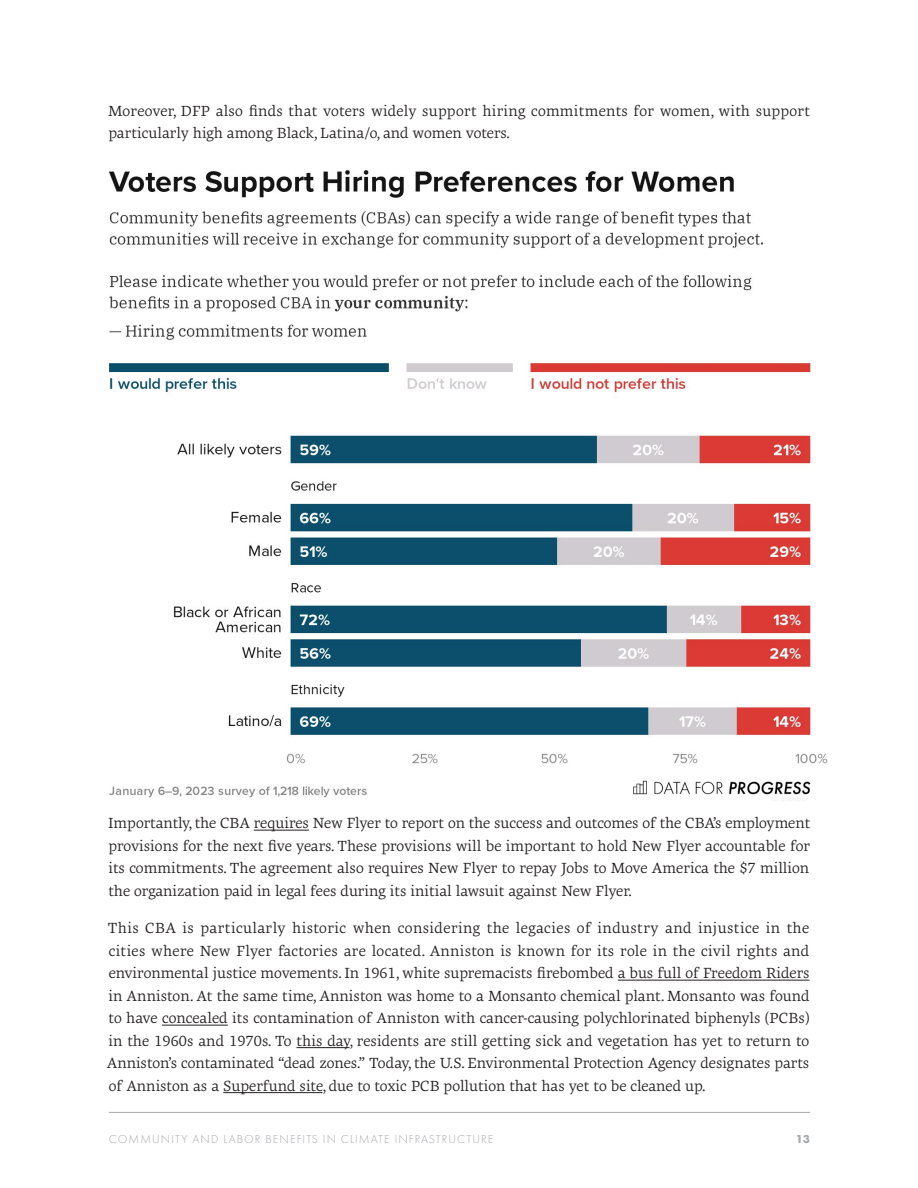
<style>
.page{position:relative;width:918px;height:1188px;background:#fff}
.page>*{position:absolute;margin:0;border:0;box-sizing:border-box;transform-origin:0 0}
.t1{font:15px/22.5px "Geneo Std";color:#231f20;text-align:justify}
.t2{font:300 12px "Futura PT";letter-spacing:.09em;color:#a8a9ad}
.t3{font:700 12px "Futura PT";color:#a8a9ad}
</style>
<div class="page">
<hr style="left:109px;top:1112px;width:701px;height:1px;background:#a8a9ad">
<hr style="left:254px;top:830px;width:55px;height:1px;background:#231f20">
<hr style="left:618px;top:980px;width:191px;height:1px;background:#231f20">
<hr style="left:162px;top:1025px;width:66px;height:1px;background:#231f20">
<hr style="left:297px;top:1047px;width:53px;height:1px;background:#231f20">
<hr style="left:223px;top:1092px;width:99px;height:1px;background:#231f20">
<img style="left:109px;top:169px;width:719px;height:632px">
<p class="t1" style="left:108px;top:99px;width:704px">Moreover, DFP also finds that voters widely support hiring commitments for women, with support particularly high among Black, Latina/o, and women voters.</p>
<p class="t1" style="left:108px;top:812px;width:704px">Importantly, the CBA requires New Flyer to report on the success and outcomes of the CBA’s employment provisions for the next five years. These provisions will be important to hold New Flyer accountable for its commitments. The agreement also requires New Flyer to repay Jobs to Move America the $7 million the organization paid in legal fees during its initial lawsuit against New Flyer.</p>
<p class="t1" style="left:107px;top:917px;width:704px">This CBA is particularly historic when considering the legacies of industry and injustice in the cities where New Flyer factories are located. Anniston is known for its role in the civil rights and environmental justice movements. In 1961, white supremacists firebombed a bus full of Freedom Riders in Anniston. At the same time, Anniston was home to a Monsanto chemical plant. Monsanto was found to have concealed its contamination of Anniston with cancer-causing polychlorinated biphenyls (PCBs) in the 1960s and 1970s. To this day, residents are still getting sick and vegetation has yet to return to Anniston’s contaminated “dead zones.” Today, the U.S. Environmental Protection Agency designates parts of Anniston as a Superfund site, due to toxic PCB pollution that has yet to be cleaned up.</p>
<p class="t2" style="left:109px;top:1132px;width:386px">COMMUNITY AND LABOR BENEFITS IN CLIMATE INFRASTRUCTURE</p>
<p class="t3" style="left:796px;top:1131px;width:16px">13</p>
</div>
